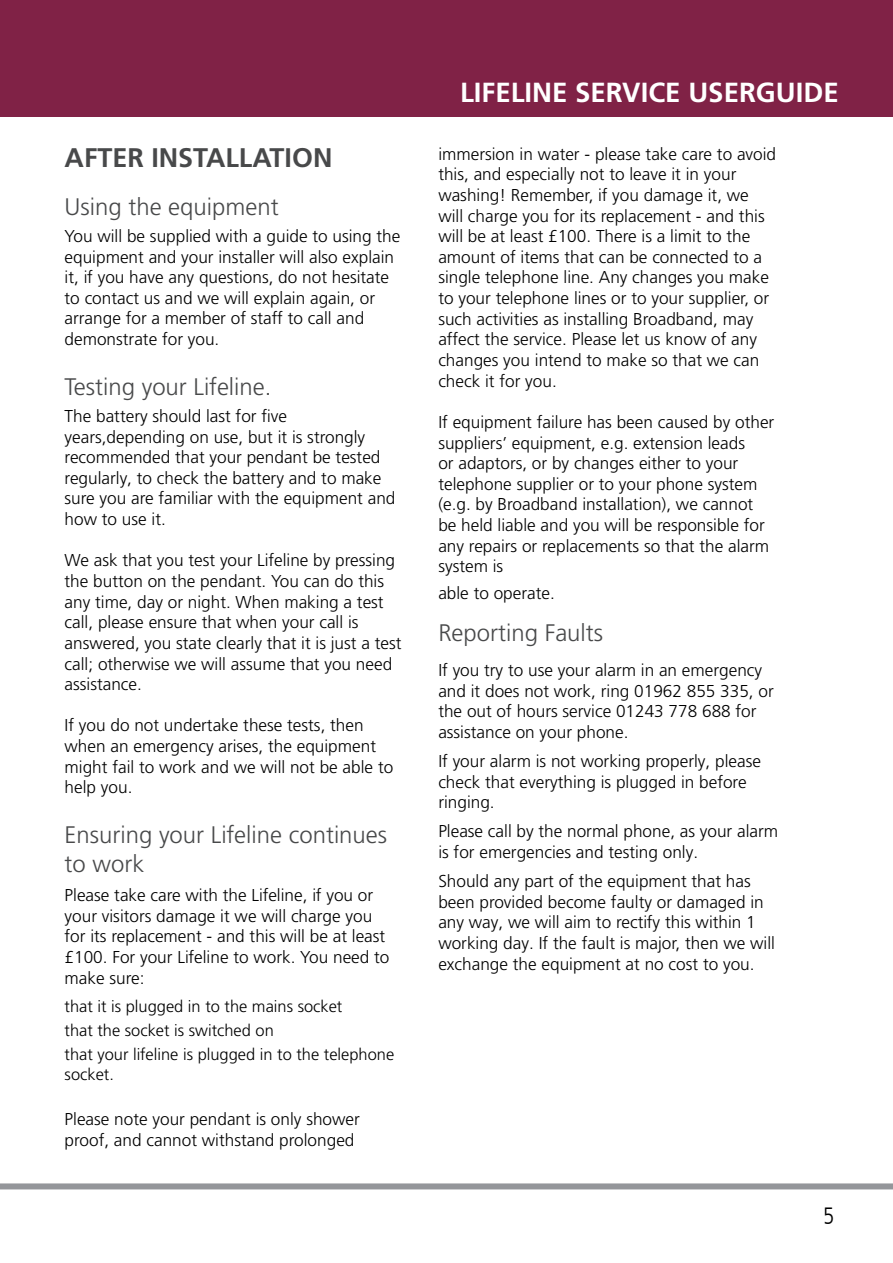
<style>
.page{position:relative;width:893px;height:1263px;background:#fff}
.page>*{position:absolute;margin:0;border:0;box-sizing:border-box;transform-origin:0 0}
.t1{font:700 27.6px "Frutiger LT Pro";color:#fff}
.t2{font:700 26.85px "Frutiger LT Pro";color:#48494a}
.t3{font:24px "Humanist 777 BT Light Condensed B";color:#000}
.t4{font:300 23.85px/28.7px "Frutiger LT Pro";color:#48494a}
.t5{font:300 17.25px/20.7px "Frutiger LT Pro";color:#000}
.t6{font:300 16.5px/24px "Frutiger LT Pro";color:#000}
</style>
<div class="page">
<div style="left:0;top:0;width:893px;height:117px;background:#802246"></div>
<div style="left:0;top:1183px;width:893px;height:6px;background:#94969a"></div>
<h2 class="t2" style="left:65px;top:142px;width:269px">AFTER INSTALLATION</h2>
<h3 class="t4" style="left:65px;top:193px;width:216px">Using the equipment</h3>
<p class="t5" style="left:65px;top:226px;width:337px">You will be supplied with a guide to using the equipment and your installer will also explain it, if you have any questions, do not hesitate to contact us and we will explain again, or arrange for a member of staff to call and demonstrate for you.</p>
<h3 class="t4" style="left:65px;top:373px;width:208px">Testing your Lifeline.</h3>
<p class="t5" style="left:65px;top:406px;width:332px">The battery should last for five years,depending on use, but it is strongly recommended that your pendant be tested regularly, to check the battery and to make sure you are familiar with the equipment and how to use it.</p>
<p class="t5" style="left:65px;top:550px;width:338px">We ask that you test your Lifeline by pressing the button on the pendant. You can do this any time, day or night. When making a test call, please ensure that when your call is answered, you state clearly that it is just a test call; otherwise we will assume that you need assistance.</p>
<p class="t5" style="left:65px;top:715px;width:330px">If you do not undertake these tests, then when an emergency arises, the equipment might fail to work and we will not be able to help you.</p>
<h3 class="t4" style="left:65px;top:821px;width:324px">Ensuring your Lifeline continues to work</h3>
<p class="t5" style="left:65px;top:885px;width:326px">Please take care with the Lifeline, if you or your visitors damage it we will charge you for its replacement - and this will be at least £100. For your Lifeline to work. You need to make sure:</p>
<p class="t6" style="left:65px;top:994px;width:331px">that it is plugged in to the mains socket<br>that the socket is switched on<br>that your lifeline is plugged in to the telephone</p>
<p class="t6" style="left:65px;top:1062px;width:51px">socket.</p>
<p class="t5" style="left:65px;top:1109px;width:297px">Please note your pendant is only shower proof, and cannot withstand prolonged</p>
<h1 class="t1" style="left:460px;top:76px;width:380px">LIFELINE SERVICE USERGUIDE</h1>
<p class="t5" style="left:438px;top:143px;width:339px">immersion in water - please take care to avoid this, and especially not to leave it in your washing! Remember, if you damage it, we will charge you for its replacement - and this will be at least £100. There is a limit to the amount of items that can be connected to a single telephone line. Any changes you make to your telephone lines or to your supplier, or such activities as installing Broadband, may affect the service. Please let us know of any changes you intend to make so that we can check it for you.</p>
<p class="t5" style="left:438px;top:412px;width:337px">If equipment failure has been caused by other suppliers’ equipment, e.g. extension leads<br>or adaptors, or by changes either to your telephone supplier or to your phone system (e.g. by Broadband installation), we cannot be held liable and you will be responsible for any repairs or replacements so that the alarm system is</p>
<p class="t5" style="left:438px;top:583px;width:118px">able to operate.</p>
<h3 class="t4" style="left:438px;top:618px;width:166px">Reporting Faults</h3>
<p class="t5" style="left:438px;top:660px;width:337px">If you try to use your alarm in an emergency and it does not work, ring 01962 855 335, or the out of hours service 01243 778 688 for assistance on your phone.</p>
<p class="t5" style="left:438px;top:751px;width:324px">If your alarm is not working properly, please check that everything is plugged in before ringing.</p>
<p class="t5" style="left:438px;top:821px;width:341px">Please call by the normal phone, as your alarm is for emergencies and testing only.</p>
<p class="t5" style="left:438px;top:871px;width:338px">Should any part of the equipment that has been provided become faulty or damaged in any way, we will aim to rectify this within 1 working day. If the fault is major, then we will exchange the equipment at no cost to you.</p>
<h3 class="t3" style="left:823px;top:1201px;width:13px">5</h3>
</div>
